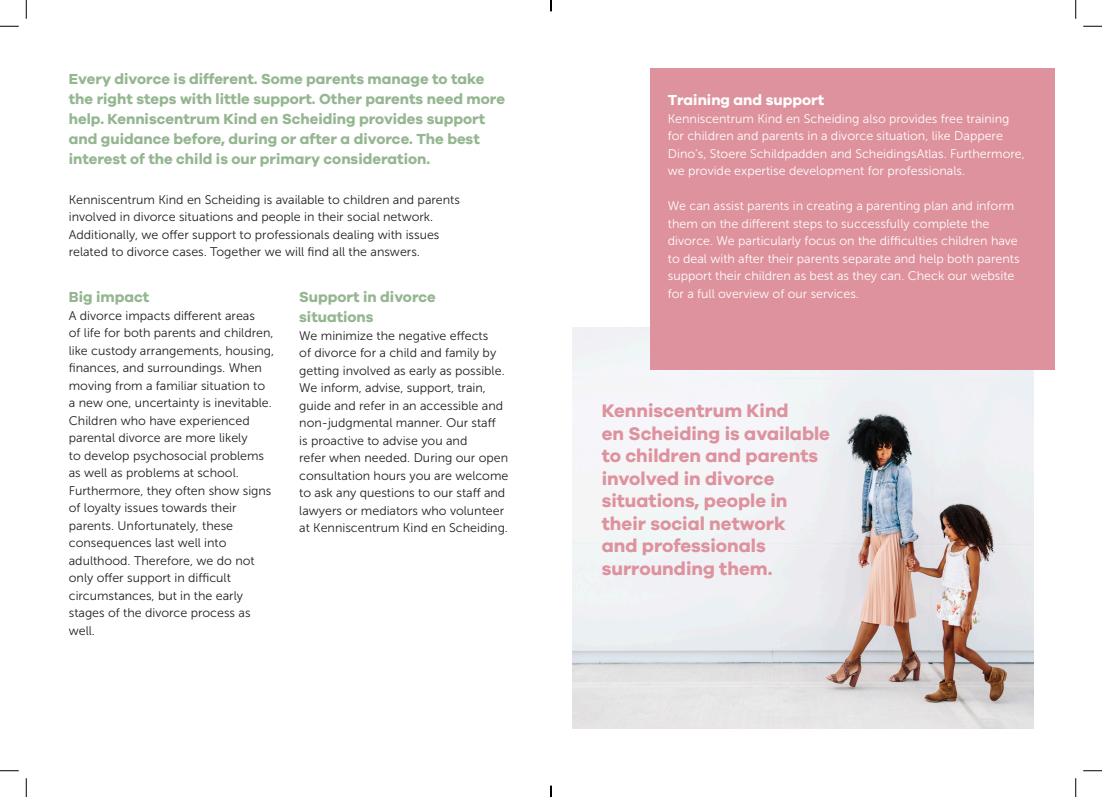
<style>
.page{position:relative;width:1102px;height:797px;background:#fff}
.page>*{position:absolute;margin:0;border:0;box-sizing:border-box;transform-origin:0 0}
.t1{font:700 18.75px/22.5px "Galano Grotesque";color:#de929d}
.t2{font:700 15px/20px "Galano Grotesque";color:#94b690}
.t3{font:700 15px "Galano Grotesque";color:#fff}
.t4{font:12.5px/17.5px "Museo Sans 300";color:#231f20}
.t5{font:12.5px/17.5px "Museo Sans 300";color:#fff}
</style>
<div class="page">
<img style="left:572px;top:328px;width:460px;height:400px">
<div style="left:650px;top:69px;width:404px;height:301px;background:#de929d"></div>
<svg style="left:0;top:25px;width:19px;height:2px"></svg>
<svg style="left:1083px;top:25px;width:18px;height:2px"></svg>
<svg style="left:0;top:770px;width:19px;height:1px"></svg>
<svg style="left:1083px;top:770px;width:18px;height:1px"></svg>
<svg style="left:25px;top:0;width:2px;height:19px"></svg>
<svg style="left:25px;top:778px;width:2px;height:19px"></svg>
<svg style="left:1075px;top:0;width:1px;height:19px"></svg>
<svg style="left:1075px;top:778px;width:1px;height:19px"></svg>
<svg style="left:550px;top:785px;width:1px;height:12px"></svg>
<p class="t2" style="left:69px;top:68px;width:437px">Every divorce is different. Some parents manage to take the right steps with little support. Other parents need more help. Kenniscentrum Kind en Scheiding provides support and guidance before, during or after a divorce. The best interest of the child is our primary consideration.</p>
<p class="t4" style="left:69px;top:191px;width:392px">Kenniscentrum Kind en Scheiding is available to children and parents involved in divorce situations and people in their social network.<br>Additionally, we offer support to professionals dealing with issues related to divorce cases. Together we will find all the answers.</p>
<p class="t3" style="left:667px;top:91px;width:158px">Training and support</p>
<p class="t5" style="left:667px;top:110px;width:358px">Kenniscentrum Kind en Scheiding also provides free training for children and parents in a divorce situation, like Dappere Dino’s, Stoere Schildpadden and ScheidingsAtlas. Furthermore, we provide expertise development for professionals.</p>
<p class="t5" style="left:667px;top:197px;width:353px">We can assist parents in creating a parenting plan and inform them on the different steps to successfully complete the divorce. We particularly focus on the difficulties children have to deal with after their parents separate and help both parents support their children as best as they can. Check our website</p>
<p class="t2" style="left:69px;top:286px;width:82px">Big impact</p>
<p class="t5" style="left:667px;top:285px;width:193px">for a full overview of our services.</p>
<p class="t4" style="left:69px;top:307px;width:207px">A divorce impacts different areas<br>of life for both parents and children, like custody arrangements, housing, finances, and surroundings. When moving from a familiar situation to a new one, uncertainty is inevitable.<br>Children who have experienced parental divorce are more likely<br>to develop psychosocial problems as well as problems at school.<br>Furthermore, they often show signs of loyalty issues towards their parents. Unfortunately, these consequences last well into adulthood. Therefore, we do not only offer support in difficult circumstances, but in the early stages of the divorce process as well.</p>
<p class="t2" style="left:299px;top:286px;width:138px">Support in divorce situations</p>
<p class="t4" style="left:299px;top:327px;width:211px">We minimize the negative effects<br>of divorce for a child and family by getting involved as early as possible.<br>We inform, advise, support, train, guide and refer in an accessible and non-judgmental manner. Our staff<br>is proactive to advise you and<br>refer when needed. During our open consultation hours you are welcome to ask any questions to our staff and lawyers or mediators who volunteer at Kenniscentrum Kind en Scheiding.</p>
<h1 class="t1" style="left:601px;top:399px;width:230px">Kenniscentrum Kind<br>en Scheiding is available to children and parents involved in divorce situations, people in their social network<br>and professionals surrounding them.</h1>
</div>
